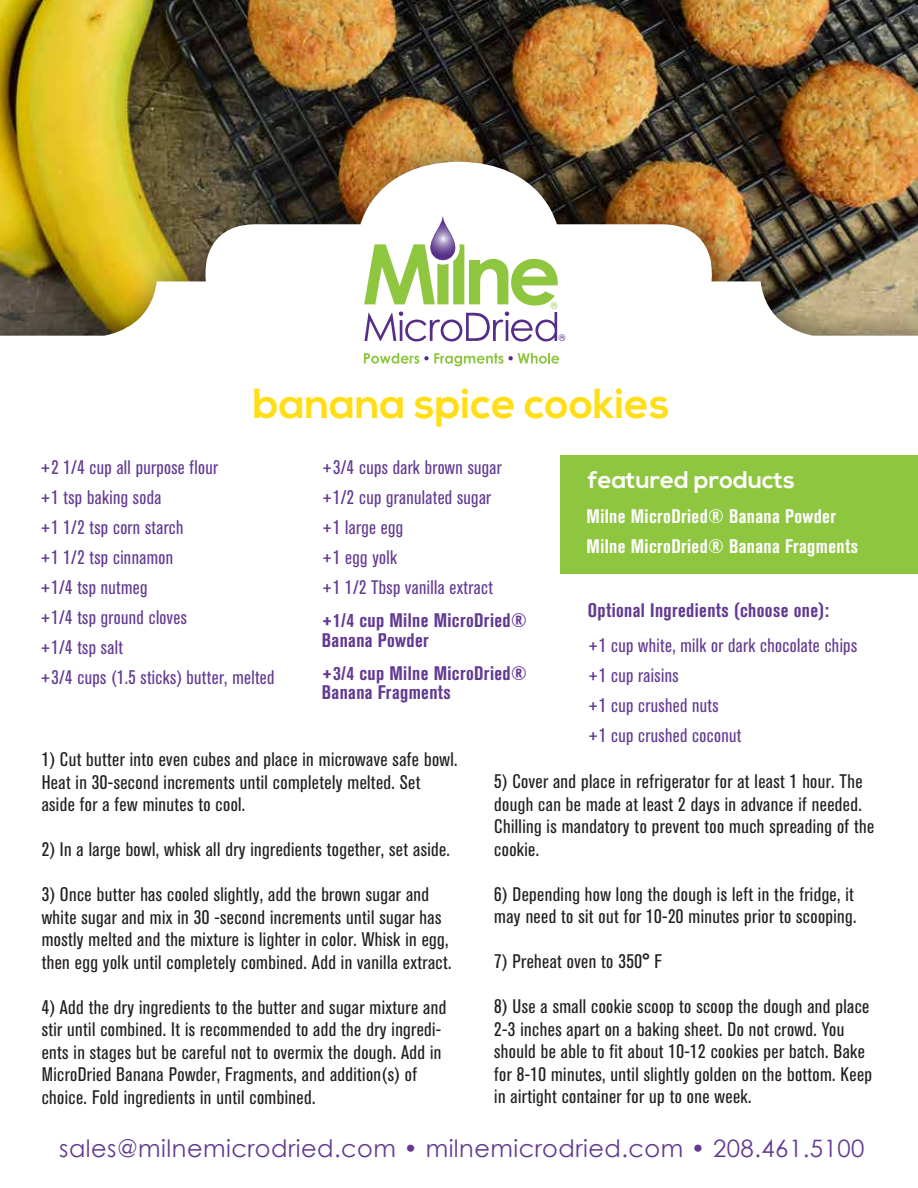
<style>
.page{position:relative;width:918px;height:1188px;background:#fff}
.page>*{position:absolute;margin:0;border:0;box-sizing:border-box;transform-origin:0 0}
.t1{font:700 42px "Nexa";color:#ffde17}
.t2{font:24px "Century Gothic";letter-spacing:.02em;color:#623a91}
.t3{font:700 24px "Nexa";color:#fff}
.t4{font:condensed 19.5px/22.5px "Akzidenz Grotesk BQ";letter-spacing:.02em;color:#231f20}
.t5{font:condensed 19.5px/30px "Akzidenz Grotesk BQ";letter-spacing:.02em;color:#623a91}
.t6{font:700 condensed 19.5px/19.5px "Akzidenz Grotesk BQ";letter-spacing:.02em;color:#623a91}
.t7{font:700 condensed 19.5px/30px "Akzidenz Grotesk BQ";letter-spacing:.02em;color:#fff}
</style>
<div class="page">
<img style="left:0;top:0;width:918px;height:119px">
<img style="left:0;top:119px;width:918px;height:43px">
<img style="left:0;top:162px;width:918px;height:205px">
<svg style="left:364px;top:217px;width:201px;height:124px"></svg>
<svg style="left:364px;top:353px;width:195px;height:13px"></svg>
<div style="left:560px;top:455px;width:358px;height:119px;background:#8fc640"></div>
<h1 class="t1" style="left:253px;top:379px;width:418px">banana spice cookies</h1>
<p class="t5" style="left:40px;top:453px;width:236px">+2 1/4 cup all purpose flour<br>+1 tsp baking soda<br>+1 1/2 tsp corn starch<br>+1 1/2 tsp cinnamon<br>+1/4 tsp nutmeg<br>+1/4 tsp ground cloves<br>+1/4 tsp salt<br>+3/4 cups (1.5 sticks) butter, melted</p>
<p class="t5" style="left:322px;top:453px;width:181px">+3/4 cups dark brown sugar +1/2 cup granulated sugar +1 large egg<br>+1 egg yolk<br>+1 1/2 Tbsp vanilla extract</p>
<p class="t6" style="left:322px;top:611px;width:206px">+1/4 cup Milne MicroDried®<br>Banana Powder</p>
<p class="t6" style="left:322px;top:663px;width:206px">+3/4 cup Milne MicroDried®<br>Banana Fragments</p>
<p class="t3" style="left:588px;top:466px;width:208px">featured products</p>
<p class="t7" style="left:587px;top:501px;width:273px">Milne MicroDried® Banana Powder<br>Milne MicroDried® Banana Fragments</p>
<p class="t6" style="left:588px;top:600px;width:243px">Optional Ingredients (choose one):</p>
<p class="t5" style="left:588px;top:630px;width:271px">+1 cup white, milk or dark chocolate chips +1 cup raisins<br>+1 cup crushed nuts<br>+1 cup crushed coconut</p>
<p class="t4" style="left:42px;top:749px;width:417px">1) Cut butter into even cubes and place in microwave safe bowl.<br>Heat in 30-second increments until completely melted. Set aside for a few minutes to cool.</p>
<p class="t4" style="left:42px;top:839px;width:410px">2) In a large bowl, whisk all dry ingredients together, set aside.</p>
<p class="t4" style="left:42px;top:884px;width:411px">3) Once butter has cooled slightly, add the brown sugar and white sugar and mix in 30 -second increments until sugar has mostly melted and the mixture is lighter in color. Whisk in egg, then egg yolk until completely combined. Add in vanilla extract.</p>
<p class="t4" style="left:42px;top:996px;width:406px">4) Add the dry ingredients to the butter and sugar mixture and stir until combined. It is recommended to add the dry ingredi&shy;ents in stages but be careful not to overmix the dough. Add in MicroDried Banana Powder, Fragments, and addition(s) of choice. Fold ingredients in until combined.</p>
<p class="t4" style="left:494px;top:771px;width:382px">5) Cover and place in refrigerator for at least 1 hour. The dough can be made at least 2 days in advance if needed.<br>Chilling is mandatory to prevent too much spreading of the cookie.</p>
<p class="t4" style="left:494px;top:883px;width:364px">6) Depending how long the dough is left in the fridge, it may need to sit out for 10-20 minutes prior to scooping.</p>
<p class="t4" style="left:494px;top:951px;width:169px">7) Preheat oven to 350° F</p>
<p class="t4" style="left:494px;top:996px;width:379px">8) Use a small cookie scoop to scoop the dough and place 2-3 inches apart on a baking sheet. Do not crowd. You should be able to fit about 10-12 cookies per batch. Bake for 8-10 minutes, until slightly golden on the bottom. Keep in airtight container for up to one week.</p>
<p class="t2" style="left:59px;top:1133px;width:807px">sales@milnemicrodried.com • milnemicrodried.com • 208.461.5100</p>
</div>
